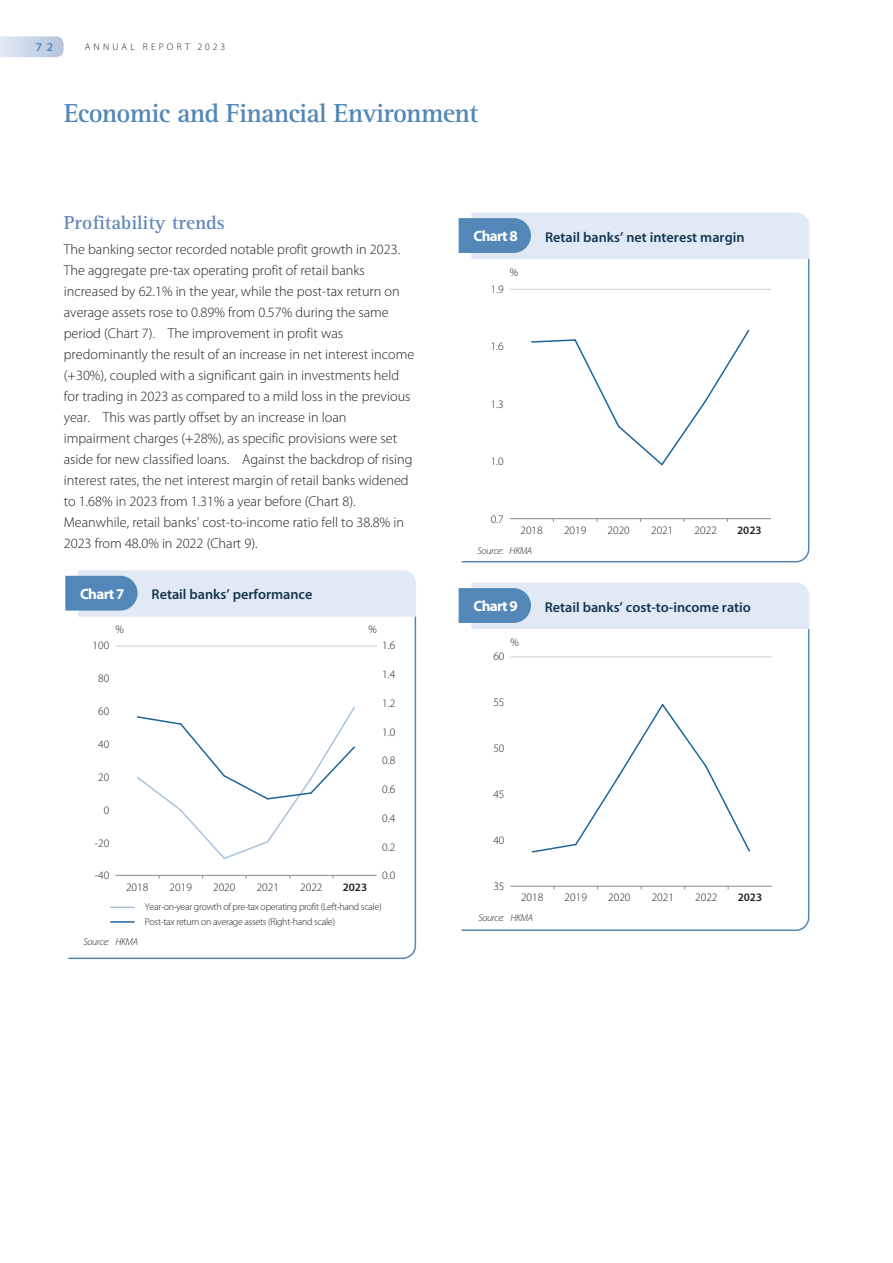
<style>
.page{position:relative;width:893px;height:1263px;background:#fff}
.page>*{position:absolute;margin:0;border:0;box-sizing:border-box;transform-origin:0 0}
.t1{font:700 27px "Rotis Serif Std";letter-spacing:-.03em;color:#5287b7}
.t2{font:700 19.5px "Rotis Serif Std";color:#6389b8}
.t3{font:700 15px "Myriad Pro";letter-spacing:-.04em;color:#fff}
.t4{font:300 14.25px/21px "Myriad Pro";color:#231f20}
.t5{font:600 14.25px "Myriad Pro";color:#173650}
.t6{font:600 12px "Myriad Pro";color:#5287b7}
.t7{font:300 11.4px "Myriad Pro";color:#231f20}
.t8{font:600 11.4px "Myriad Pro";color:#231f20}
.t9{font:300 10.05px "Myriad Pro";letter-spacing:-.03em;color:#231f20}
.t10{font:italic 300 10.05px "Myriad Pro";letter-spacing:-.03em;color:#231f20}
.t11{font:300 9.75px "Myriad Pro";letter-spacing:.33em;color:#231f20}
</style>
<div class="page">
<svg style="left:0;top:36px;width:64px;height:21px"></svg>
<svg style="left:65px;top:570px;width:351px;height:45px;background:#cbdaec"></svg>
<svg style="left:68px;top:615px;width:349px;height:345px"></svg>
<svg style="left:459px;top:213px;width:350px;height:45px;background:#cbdaec"></svg>
<svg style="left:461px;top:258px;width:349px;height:305px"></svg>
<svg style="left:459px;top:583px;width:350px;height:44px;background:#cbdaec"></svg>
<svg style="left:461px;top:627px;width:349px;height:304px"></svg>
<p class="t6" style="left:36px;top:39px;width:19px">7 2</p>
<p class="t11" style="left:85px;top:41px;width:142px">ANNUAL REPORT 2023</p>
<h1 class="t1" style="left:64px;top:97px;width:416px">Economic and Financial Environment</h1>
<h1 class="t2" style="left:64px;top:211px;width:162px">Profitability trends</h1>
<p class="t4" style="left:64px;top:239px;width:352px">The banking sector recorded notable profit growth in 2023.<br>The aggregate pre-tax operating profit of retail banks increased by 62.1% in the year, while the post-tax return on average assets rose to 0.89% from 0.57% during the same period (Chart 7). The improvement in profit was predominantly the result of an increase in net interest income (+30%), coupled with a significant gain in investments held for trading in 2023 as compared to a mild loss in the previous year. This was partly offset by an increase in loan impairment charges (+28%), as specific provisions were set aside for new classified loans. Against the backdrop of rising interest rates, the net interest margin of retail banks widened to 1.68% in 2023 from 1.31% a year before (Chart 8).<br>Meanwhile, retail banks’ cost-to-income ratio fell to 38.8% in 2023 from 48.0% in 2022 (Chart 9).</p>
<p class="t3" style="left:80px;top:584px;width:46px">Chart 7</p>
<p class="t5" style="left:152px;top:585px;width:162px">Retail banks’ performance</p>
<p class="t7" style="left:116px;top:622px;width:10px">%</p>
<p class="t7" style="left:369px;top:622px;width:10px">%</p>
<p class="t7" style="left:93px;top:639px;width:18px">100</p>
<p class="t7" style="left:98px;top:672px;width:13px">80</p>
<p class="t7" style="left:98px;top:704px;width:13px">60</p>
<p class="t7" style="left:98px;top:737px;width:13px">40</p>
<p class="t7" style="left:98px;top:770px;width:13px">20</p>
<p class="t7" style="left:104px;top:803px;width:7px">0</p>
<p class="t7" style="left:95px;top:836px;width:16px">-20</p>
<p class="t7" style="left:95px;top:869px;width:16px">-40</p>
<p class="t7" style="left:382px;top:639px;width:15px">1.6</p>
<p class="t7" style="left:382px;top:667px;width:15px">1.4</p>
<p class="t7" style="left:382px;top:696px;width:15px">1.2</p>
<p class="t7" style="left:382px;top:725px;width:15px">1.0</p>
<p class="t7" style="left:382px;top:754px;width:15px">0.8</p>
<p class="t7" style="left:382px;top:782px;width:15px">0.6</p>
<p class="t7" style="left:382px;top:811px;width:15px">0.4</p>
<p class="t7" style="left:382px;top:840px;width:15px">0.2</p>
<p class="t7" style="left:126px;top:880px;width:24px">2018</p>
<p class="t7" style="left:170px;top:880px;width:24px">2019</p>
<p class="t7" style="left:213px;top:880px;width:24px">2020</p>
<p class="t7" style="left:257px;top:880px;width:24px">2021</p>
<p class="t7" style="left:300px;top:880px;width:24px">2022</p>
<p class="t8" style="left:343px;top:879px;width:26px">2023</p>
<p class="t7" style="left:382px;top:869px;width:15px">0.0</p>
<p class="t9" style="left:145px;top:900px;width:238px">Year-on-year growth of pre-tax operating profit (Left-hand scale)</p>
<p class="t9" style="left:145px;top:915px;width:192px">Post-tax return on average assets (Right-hand scale)</p>
<p class="t10" style="left:83px;top:935px;width:56px">Source: HKMA</p>
<p class="t3" style="left:473px;top:227px;width:46px">Chart 8</p>
<p class="t5" style="left:545px;top:228px;width:201px">Retail banks’ net interest margin</p>
<p class="t7" style="left:510px;top:266px;width:10px">%</p>
<p class="t7" style="left:491px;top:282px;width:15px">1.9</p>
<p class="t7" style="left:491px;top:339px;width:15px">1.6</p>
<p class="t7" style="left:491px;top:397px;width:15px">1.3</p>
<p class="t7" style="left:491px;top:454px;width:15px">1.0</p>
<p class="t7" style="left:491px;top:512px;width:15px">0.7</p>
<p class="t7" style="left:520px;top:523px;width:24px">2018</p>
<p class="t7" style="left:564px;top:523px;width:24px">2019</p>
<p class="t7" style="left:607px;top:523px;width:24px">2020</p>
<p class="t7" style="left:651px;top:523px;width:24px">2021</p>
<p class="t7" style="left:695px;top:523px;width:24px">2022</p>
<p class="t8" style="left:737px;top:523px;width:26px">2023</p>
<p class="t10" style="left:478px;top:544px;width:56px">Source: HKMA</p>
<p class="t3" style="left:473px;top:596px;width:46px">Chart 9</p>
<p class="t5" style="left:545px;top:598px;width:208px">Retail banks’ cost-to-income ratio</p>
<p class="t7" style="left:511px;top:635px;width:10px">%</p>
<p class="t7" style="left:493px;top:650px;width:13px">60</p>
<p class="t7" style="left:493px;top:696px;width:13px">55</p>
<p class="t7" style="left:493px;top:742px;width:13px">50</p>
<p class="t7" style="left:493px;top:788px;width:13px">45</p>
<p class="t7" style="left:493px;top:834px;width:13px">40</p>
<p class="t7" style="left:493px;top:880px;width:13px">35</p>
<p class="t7" style="left:521px;top:891px;width:24px">2018</p>
<p class="t7" style="left:565px;top:891px;width:24px">2019</p>
<p class="t7" style="left:608px;top:891px;width:24px">2020</p>
<p class="t7" style="left:652px;top:891px;width:24px">2021</p>
<p class="t7" style="left:695px;top:891px;width:24px">2022</p>
<p class="t8" style="left:738px;top:890px;width:26px">2023</p>
<p class="t10" style="left:478px;top:912px;width:56px">Source: HKMA</p>
</div>
